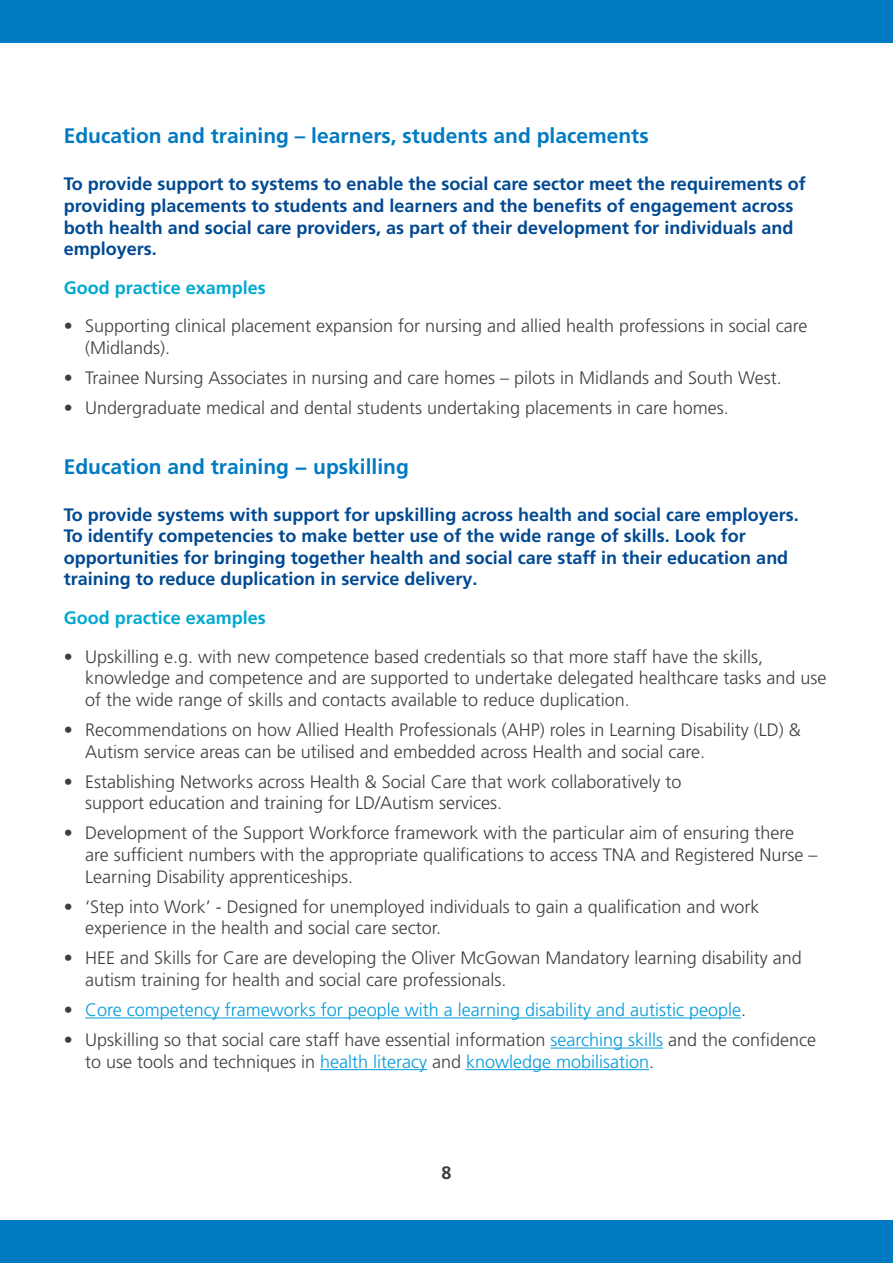
<style>
.page{position:relative;width:893px;height:1263px;background:#fff}
.page>*{position:absolute;margin:0;border:0;box-sizing:border-box;transform-origin:0 0}
.t1{font:700 21px "Frutiger LT Pro";color:#007ac2}
.t2{font:300 18px/21.6px "Frutiger LT Pro";color:#3e3e3f}
.t3{font:700 18px/21.6px "Frutiger LT Pro";color:#004992}
.t4{font:300 18px "Frutiger LT Pro";color:#009ad9}
.t5{font:700 18px "Frutiger LT Pro";color:#00a9ce}
.t6{font:700 18px "Frutiger LT Pro";color:#3e3e3f}
.s1{color:#3e3e3f}
.s2{color:#009ad9}
</style>
<div class="page">
<div style="left:0;top:1220px;width:893px;height:43px;background:#007ac2"></div>
<div style="left:0;top:0;width:893px;height:43px;background:#007ac2"></div>
<hr style="left:85px;top:1017px;width:656px;height:1px;background:#009ad9">
<hr style="left:550px;top:1047px;width:113px;height:1px;background:#009ad9">
<hr style="left:320px;top:1069px;width:107px;height:1px;background:#009ad9">
<hr style="left:466px;top:1069px;width:183px;height:1px;background:#009ad9">
<h1 class="t1" style="left:64px;top:124px;width:586px">Education and training – learners, students and placements</h1>
<h2 class="t3" style="left:64px;top:173px;width:743px">To provide support to systems to enable the social care sector meet the requirements of providing placements to students and learners and the benefits of engagement across both health and social care providers, as part of their development for individuals and employers.</h2>
<h3 class="t5" style="left:64px;top:277px;width:204px">Good practice examples</h3>
<p class="t2" style="left:85px;top:316px;width:724px;text-indent:-21px">• Supporting clinical placement expansion for nursing and allied health professions in social care (Midlands).</p>
<p class="t2" style="left:64px;top:367px;width:720px">• Trainee Nursing Associates in nursing and care homes – pilots in Midlands and South West.</p>
<p class="t2" style="left:64px;top:397px;width:667px">• Undergraduate medical and dental students undertaking placements in care homes.</p>
<h1 class="t1" style="left:64px;top:454px;width:347px">Education and training − upskilling</h1>
<h2 class="t3" style="left:64px;top:504px;width:737px">To provide systems with support for upskilling across health and social care employers.<br>To identify competencies to make better use of the wide range of skills. Look for opportunities for bringing together health and social care staff in their education and training to reduce duplication in service delivery.</h2>
<h3 class="t5" style="left:64px;top:607px;width:204px">Good practice examples</h3>
<p class="t2" style="left:85px;top:646px;width:743px;text-indent:-21px">• Upskilling e.g. with new competence based credentials so that more staff have the skills, knowledge and competence and are supported to undertake delegated healthcare tasks and use of the wide range of skills and contacts available to reduce duplication.</p>
<p class="t2" style="left:85px;top:719px;width:717px;text-indent:-21px">• Recommendations on how Allied Health Professionals (AHP) roles in Learning Disability (LD) &amp;<br>Autism service areas can be utilised and embedded across Health and social care.</p>
<p class="t2" style="left:85px;top:771px;width:598px;text-indent:-21px">• Establishing Networks across Health &amp; Social Care that work collaboratively to support education and training for LD/Autism services.</p>
<p class="t2" style="left:85px;top:822px;width:734px;text-indent:-21px">• Development of the Support Workforce framework with the particular aim of ensuring there are sufficient numbers with the appropriate qualifications to access TNA and Registered Nurse –<br>Learning Disability apprenticeships.</p>
<p class="t2" style="left:85px;top:896px;width:676px;text-indent:-21px">• ‘Step into Work’ - Designed for unemployed individuals to gain a qualification and work experience in the health and social care sector.</p>
<p class="t2" style="left:85px;top:947px;width:718px;text-indent:-21px">• HEE and Skills for Care are developing the Oliver McGowan Mandatory learning disability and autism training for health and social care professionals.</p>
<p class="t4" style="left:64px;top:999px;width:684px"><span class="s1">•</span> Core competency frameworks for people with a learning disability and autistic people<span class="s1">.</span></p>
<p class="t2" style="left:85px;top:1029px;width:733px;text-indent:-21px">• Upskilling so that social care staff have essential information <span class="s2">searching skills</span> and the confidence to use tools and techniques in <span class="s2">health literacy</span> and <span class="s2">knowledge mobilisation</span>.</p>
<p class="t6" style="left:441px;top:1162px;width:12px">8</p>
</div>
